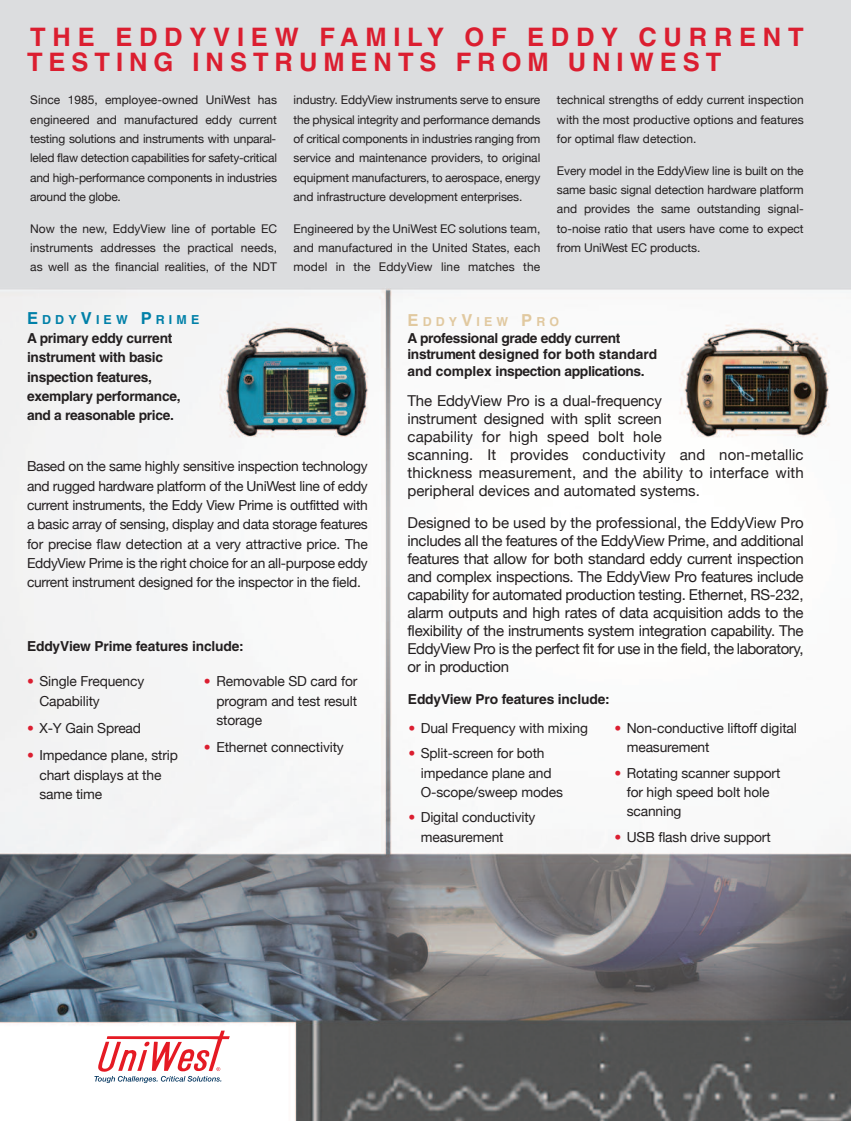
<style>
.page{position:relative;width:851px;height:1121px;background:#fff}
.page>*{position:absolute;margin:0;border:0;box-sizing:border-box;transform-origin:0 0}
.t1{font:700 25.5px/25.5px "Helvetica";letter-spacing:.235em;color:#db1e30}
.t2{font:15px/18px "Helvetica Neue";color:#231f20}
.t3{font:13.8px/19.4px "Helvetica Neue";letter-spacing:-.01em;color:#231f20}
.t4{font:700 13.8px/19.4px "Helvetica";letter-spacing:-.02em;color:#231f20}
.t5{font:700 12.45px "Helvetica";letter-spacing:.335em;color:#0080a8}
.t6{font:700 12.45px "Helvetica";letter-spacing:.335em;color:#e1c9a0}
.t7{font:12px/19.4px "Helvetica Neue";letter-spacing:-.005em;color:#231f20;text-align:justify}
.s1{font-size:16.5px}
.s2{color:#db1e30}
</style>
<div class="page">
<img style="left:0;top:0;width:850px;height:1120px">
<svg style="left:94px;top:1030px;width:136px;height:53px"></svg>
<p class="t1" style="left:27px;top:26px;width:778px">THE EDDYVIEW FAMILY OF EDDY CURRENT<br>TESTING INSTRUMENTS FROM UNIWEST</p>
<p class="t7" style="left:30px;top:90px;width:248px">Since 1985, employee-owned UniWest has engineered and manufactured eddy current testing solutions and instruments with unparal&shy;leled flaw detection capabilities for safety-critical and high-performance components in industries around the globe.</p>
<p class="t7" style="left:30px;top:218px;width:248px">Now the new, EddyView line of portable EC instruments addresses the practical needs, as well as the financial realities, of the NDT</p>
<p class="t7" style="left:293px;top:90px;width:248px">industry. EddyView instruments serve to ensure the physical integrity and performance demands of critical components in industries ranging from service and maintenance providers, to original equipment manufacturers, to aerospace, energy and infrastructure development enterprises.</p>
<p class="t7" style="left:293px;top:218px;width:248px">Engineered by the UniWest EC solutions team, and manufactured in the United States, each model in the EddyView line matches the</p>
<p class="t7" style="left:557px;top:90px;width:248px">technical strengths of eddy current inspection with the most productive options and features for optimal flaw detection.</p>
<p class="t7" style="left:557px;top:160px;width:248px">Every model in the EddyView line is built on the same basic signal detection hardware platform and provides the same outstanding signal&shy;to-noise ratio that users have come to expect from UniWest EC products.</p>
<p class="t5" style="left:27px;top:315px;width:174px"><span class="s1">E</span>DDY<span class="s1">V</span>IEW <span class="s1">P</span>RIME</p>
<p class="t4" style="left:27px;top:330px;width:155px">A primary eddy current instrument with basic inspection features, exemplary performance, and a reasonable price.</p>
<p class="t3" style="left:27px;top:456px;width:342px;text-align:justify">Based on the same highly sensitive inspection technology and rugged hardware platform of the UniWest line of eddy current instruments, the Eddy View Prime is outfitted with a basic array of sensing, display and data storage features for precise flaw detection at a very attractive price. The EddyView Prime is the right choice for an all-purpose eddy current instrument designed for the inspector in the field.</p>
<p class="t4" style="left:27px;top:637px;width:218px">EddyView Prime features include:</p>
<p class="t3" style="left:39px;top:671px;width:106px;text-indent:-12px"><span class="s2">•</span> Single Frequency<br>Capability</p>
<p class="t3" style="left:27px;top:718px;width:116px"><span class="s2">•</span> x-Y Gain Spread</p>
<p class="t3" style="left:39px;top:745px;width:140px;text-indent:-12px"><span class="s2">•</span> Impedance plane, strip chart displays at the same time</p>
<p class="t3" style="left:216px;top:671px;width:142px;text-align:justify;text-indent:-12px"><span class="s2">•</span> Removable SD card for program and test result storage</p>
<p class="t3" style="left:204px;top:737px;width:141px"><span class="s2">•</span> Ethernet connectivity</p>
<p class="t6" style="left:407px;top:317px;width:153px"><span class="s1">E</span>DDY<span class="s1">V</span>IEW <span class="s1">P</span>RO</p>
<p class="t4" style="left:407px;top:331px;width:251px;line-height:16.5px">A professional grade eddy current instrument designed for both standard and complex inspection applications.</p>
<p class="t2" style="left:407px;top:391px;width:397px">The EddyView Pro is a dual-frequency<br>instrument designed with split screen<br>capability for high speed bolt hole<br>scanning. It provides conductivity and non-metallic thickness measurement, and the ability to interface with peripheral devices and automated systems.</p>
<p class="t2" style="left:407px;top:513px;width:397px;text-align:justify">Designed to be used by the professional, the EddyView Pro includes all the features of the EddyView Prime, and additional features that allow for both standard eddy current inspection and complex inspections. The EddyView Pro features include capability for automated production testing. Ethernet, RS-232, alarm outputs and high rates of data acquisition adds to the flexibility of the instruments system integration capability. The EddyView Pro is the perfect fit for use in the field, the laboratory, or in production</p>
<p class="t4" style="left:408px;top:691px;width:203px">EddyView Pro features include:</p>
<p class="t3" style="left:408px;top:718px;width:181px"><span class="s2">•</span> Dual Frequency with mixing</p>
<p class="t3" style="left:421px;top:743px;width:144px;text-indent:-12px"><span class="s2">•</span> Split-screen for both impedance plane and<br>O-scope/sweep modes</p>
<p class="t3" style="left:421px;top:807px;width:116px;text-indent:-12px"><span class="s2">•</span> Digital conductivity measurement</p>
<p class="t3" style="left:626px;top:718px;width:172px;text-indent:-12px"><span class="s2">•</span> Non-conductive liftoff digital measurement</p>
<p class="t3" style="left:626px;top:763px;width:155px;text-indent:-12px"><span class="s2">•</span> Rotating scanner support for high speed bolt hole scanning</p>
<p class="t3" style="left:614px;top:827px;width:158px"><span class="s2">•</span> USB flash drive support</p>
</div>
